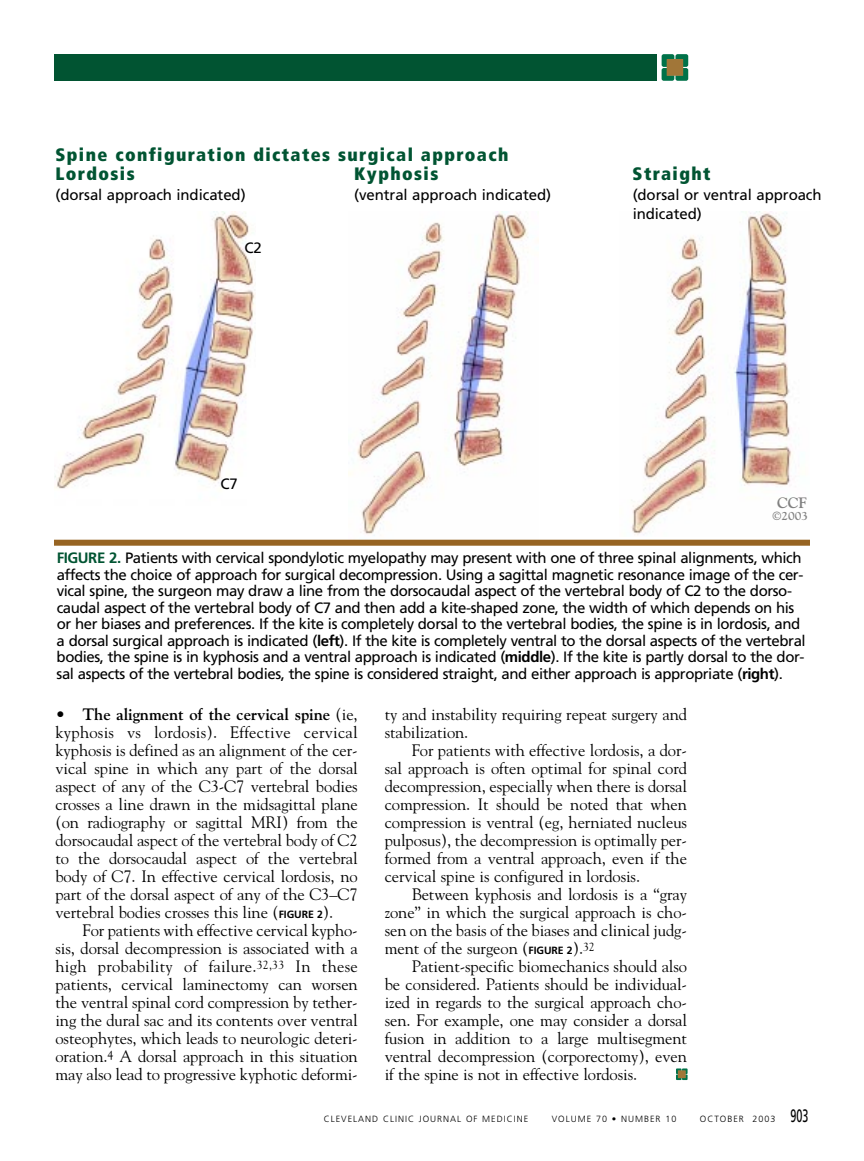
<style>
.page{position:relative;width:864px;height:1161px;background:#fff}
.page>*{position:absolute;margin:0;border:0;box-sizing:border-box;transform-origin:0 0}
.t1{font:900 condensed 18px/19.5px "Frutiger";letter-spacing:.08em;color:#015432}
.t2{font:16.5px/18px "Goudy";letter-spacing:-.005em;color:#000;text-align:justify}
.t3{font:15px/16.5px "Frutiger";letter-spacing:-.03em;color:#000}
.t4{font:15px/19.5px "Frutiger";letter-spacing:-.005em;color:#000}
.t5{font:700 15px "Goudy";color:#808080}
.t6{font:700 12px "Goudy";color:#808080}
.t7{font:300 9px "Frutiger";letter-spacing:.11em;color:#000}
.s1{font-weight:700;color:#015432}
.s2{font-weight:700}
.s3{font-family:"Frutiger";font-weight:700;font-size:10.5px}
.s4{font-weight:400;font-size:18px}
</style>
<div class="page">
<svg style="left:661px;top:55px;width:28px;height:25px"></svg>
<svg style="left:662px;top:54px;width:26px;height:27px"></svg>
<div style="left:667px;top:60px;width:16px;height:15px;background:#a17638"></div>
<div style="left:54px;top:54px;width:603px;height:27px;background:#015432"></div>
<img style="left:54px;top:212px;width:202px;height:277px">
<img style="left:348px;top:212px;width:191px;height:328px">
<img style="left:631px;top:212px;width:162px;height:323px">
<div style="left:54px;top:540px;width:756px;height:6px;background:#976422"></div>
<svg style="left:676px;top:1068px;width:12px;height:12px"></svg>
<div style="left:678px;top:1071px;width:7px;height:7px;background:#a17638"></div>
<p class="t1" style="left:55px;top:146px;width:454px">Spine configuration dictates surgical approach<br>Lordosis</p>
<p class="t1" style="left:354px;top:166px;width:86px">Kyphosis</p>
<p class="t1" style="left:633px;top:166px;width:79px">Straight</p>
<p class="t4" style="left:55px;top:186px;width:192px">(dorsal approach indicated)</p>
<p class="t4" style="left:354px;top:186px;width:198px">(ventral approach indicated)</p>
<p class="t4" style="left:633px;top:186px;width:191px">(dorsal or ventral approach indicated)</p>
<p class="t3" style="left:244px;top:240px;width:19px">C2</p>
<p class="t3" style="left:220px;top:476px;width:19px">C7</p>
<p class="t5" style="left:777px;top:496px;width:31px">CCF</p>
<p class="t6" style="left:772px;top:511px;width:37px">©2003</p>
<p class="t3" style="left:57px;top:551px;width:751px"><span class="s1">FIGURE 2.</span> Patients with cervical spondylotic myelopathy may present with one of three spinal alignments, which affects the choice of approach for surgical decompression. Using a sagittal magnetic resonance image of the cer&shy;vical spine, the surgeon may draw a line from the dorsocaudal aspect of the vertebral body of C2 to the dorso&shy;caudal aspect of the vertebral body of C7 and then add a kite-shaped zone, the width of which depends on his or her biases and preferences. If the kite is completely dorsal to the vertebral bodies, the spine is in lordosis, and a dorsal surgical approach is indicated (<span class="s2">left</span>). If the kite is completely ventral to the dorsal aspects of the vertebral bodies, the spine is in kyphosis and a ventral approach is indicated (<span class="s2">middle</span>). If the kite is partly dorsal to the dor&shy;sal aspects of the vertebral bodies, the spine is considered straight, and either approach is appropriate (<span class="s2">right</span>).</p>
<p class="t2" style="left:55px;top:707px;width:304px">• <span class="s2">The alignment of the cervical spine</span> (ie, kyphosis vs lordosis). Effective cervical kyphosis is defined as an alignment of the cer&shy;vical spine in which any part of the dorsal aspect of any of the C3-C7 vertebral bodies crosses a line drawn in the midsagittal plane (on radiography or sagittal MRI) from the dorsocaudal aspect of the vertebral body of C2 to the dorsocaudal aspect of the vertebral body of C7. In effective cervical lordosis, no part of the dorsal aspect of any of the C3–C7 vertebral bodies crosses this line (<span class="s3">FIGURE 2</span>).</p>
<p class="t2" style="left:55px;top:923px;width:304px;text-indent:27px">For patients with effective cervical kypho&shy;sis, dorsal decompression is associated with a high probability of failure.<sup>32,33</sup> In these patients, cervical laminectomy can worsen the ventral spinal cord compression by tether&shy;ing the dural sac and its contents over ventral osteophytes, which leads to neurologic deteri&shy;oration.<sup>4</sup> A dorsal approach in this situation may also lead to progressive kyphotic deformi-</p>
<p class="t2" style="left:385px;top:707px;width:304px">ty and instability requiring repeat surgery and stabilization.</p>
<p class="t2" style="left:385px;top:743px;width:304px;text-indent:27px">For patients with effective lordosis, a dor&shy;sal approach is often optimal for spinal cord decompression, especially when there is dorsal compression. It should be noted that when compression is ventral (eg, herniated nucleus pulposus), the decompression is optimally per&shy;formed from a ventral approach, even if the cervical spine is configured in lordosis.</p>
<p class="t2" style="left:385px;top:887px;width:304px;text-indent:27px">Between kyphosis and lordosis is a “gray zone” in which the surgical approach is cho&shy;sen on the basis of the biases and clinical judg&shy;ment of the surgeon (<span class="s3">FIGURE 2</span>).<sup>32</sup></p>
<p class="t2" style="left:385px;top:959px;width:304px;text-indent:27px">Patient-specific biomechanics should also be considered. Patients should be individual&shy;ized in regards to the surgical approach cho&shy;sen. For example, one may consider a dorsal fusion in addition to a large multisegment ventral decompression (corporectomy), even if the spine is not in effective lordosis.</p>
<p class="t7" style="left:324px;top:1116px;width:206px">CLEVELAND CLINIC JOURNAL OF MEDICINE</p>
<p class="t7" style="left:552px;top:1116px;width:126px">VOLUME 70 • NUMBER 10</p>
<p class="t7" style="left:700px;top:1116px;width:110px">OCTOBER 2003 <span class="s4">903</span></p>
</div>
